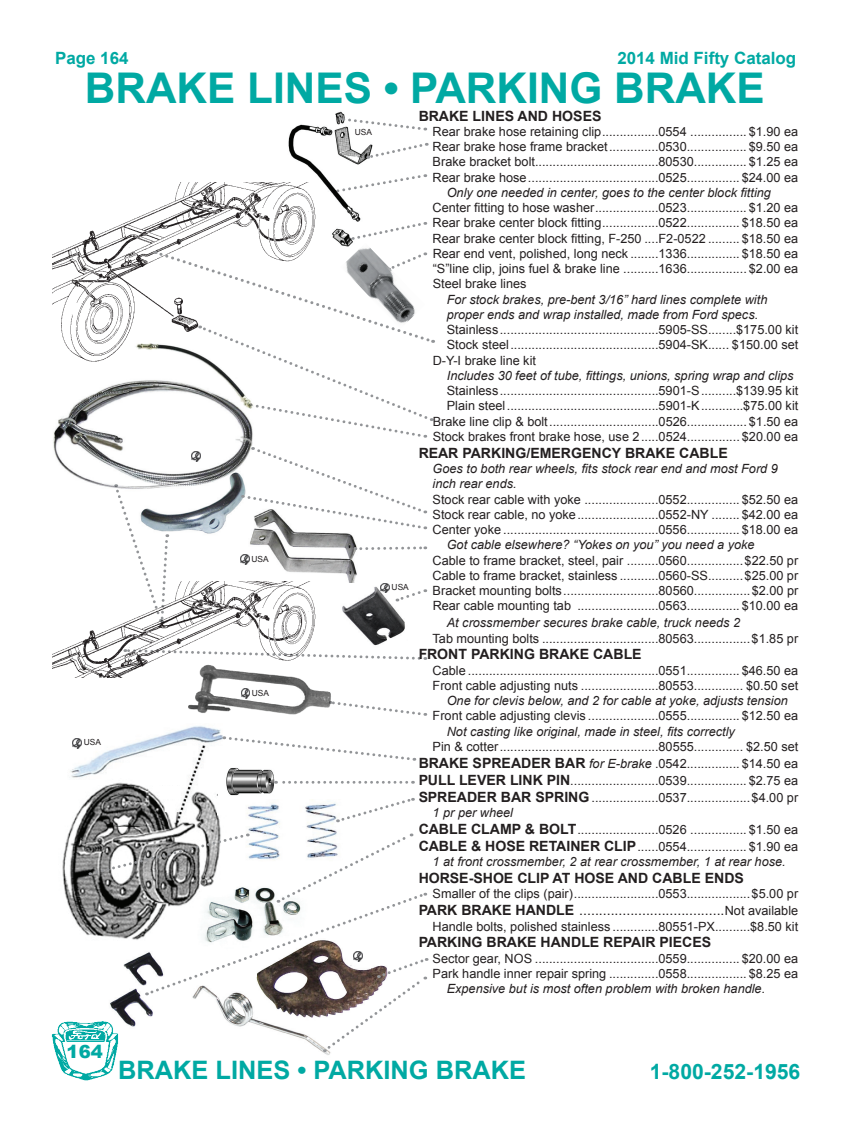
<style>
.page{position:relative;width:864px;height:1134px;background:#fff}
.page>*{position:absolute;margin:0;border:0;box-sizing:border-box;transform-origin:0 0}
.t1{font:700 42.3px "Arial";color:#00a9a3}
.t2{font:700 25.35px "Arial";color:#00a9a3}
.t3{font:700 21.15px "Arial";color:#00a9a3}
.t4{font:900 18px "Arial";color:#00a9a3}
.t5{font:700 16.95px "Arial";color:#00a9a3}
.t6{font:700 14.1px "Arial";color:#231f20}
.t7{font:14.1px "Arial";color:#231f20}
.t8{font:12.75px/15.3px "Arial";color:#231f20;text-align:justify}
.t9{font:italic 12.75px/15.3px "Arial";color:#231f20}
.t10{font:8.4px "Arial";color:#231f20}
.s1{font-weight:700;font-size:14.1px}
.s2{font-style:italic}
.s3{font-weight:700}
.s4{font-size:12.75px}
</style>
<div class="page">
<img style="left:52px;top:183px;width:255px;height:179px">
<img style="left:286px;top:111px;width:81px;height:137px">
<svg style="left:340px;top:116px;width:86px;height:16px"></svg>
<svg style="left:367px;top:143px;width:60px;height:16px"></svg>
<svg style="left:334px;top:173px;width:92px;height:21px"></svg>
<svg style="left:349px;top:221px;width:77px;height:21px"></svg>
<img style="left:131px;top:320px;width:24px;height:42px">
<img style="left:53px;top:380px;width:200px;height:108px">
<img style="left:137px;top:463px;width:105px;height:87px">
<img style="left:52px;top:582px;width:264px;height:95px">
<svg style="left:114px;top:484px;width:56px;height:139px"></svg>
<img style="left:248px;top:530px;width:109px;height:54px">
<img style="left:176px;top:661px;width:155px;height:54px">
<svg style="left:125px;top:648px;width:301px;height:13px"></svg>
<svg style="left:330px;top:700px;width:96px;height:16px"></svg>
<img style="left:62px;top:827px;width:159px;height:109px">
<img style="left:226px;top:767px;width:50px;height:29px">
<img style="left:247px;top:803px;width:91px;height:29px">
<svg style="left:338px;top:798px;width:75px;height:25px"></svg>
<svg style="left:276px;top:781px;width:137px;height:3px"></svg>
<svg style="left:223px;top:736px;width:192px;height:25px"></svg>
<svg style="left:241px;top:688px;width:9px;height:10px"></svg>
<img style="left:342px;top:584px;width:63px;height:62px">
<svg style="left:355px;top:545px;width:71px;height:7px"></svg>
<svg style="left:396px;top:589px;width:30px;height:14px"></svg>
<img style="left:70px;top:726px;width:152px;height:101px">
<svg style="left:73px;top:738px;width:9px;height:10px"></svg>
<svg style="left:241px;top:555px;width:8px;height:10px"></svg>
<svg style="left:242px;top:446px;width:184px;height:84px"></svg>
<svg style="left:192px;top:452px;width:8px;height:10px"></svg>
<svg style="left:89px;top:832px;width:338px;height:220px"></svg>
<svg style="left:381px;top:583px;width:8px;height:10px"></svg>
<svg style="left:155px;top:251px;width:279px;height:188px"></svg>
<img style="left:341px;top:243px;width:84px;height:86px">
<img style="left:51px;top:1021px;width:67px;height:60px">
<h3 class="t5" style="left:55px;top:47px;width:75px">Page 164</h3>
<h3 class="t5" style="left:617px;top:47px;width:180px">2014 Mid Fifty Catalog</h3>
<h1 class="t1" style="left:85px;top:60px;width:681px">BRAKE LINES • PARKING BRAKE</h1>
<p class="t10" style="left:84px;top:737px;width:19px">USA</p>
<p class="t10" style="left:251px;top:554px;width:19px">USA</p>
<p class="t10" style="left:252px;top:687px;width:19px">USA</p>
<p class="t10" style="left:355px;top:127px;width:19px">USA</p>
<p class="t10" style="left:392px;top:582px;width:19px">USA</p>
<p class="t6" style="left:418px;top:106px;width:185px">BRAKE LINES AND HOSES</p>
<p class="t8" style="left:433px;top:124px;width:367px">Rear brake hose retaining clip................0554 ................ $1.90 ea Rear brake hose frame bracket..............0530................. $9.50 ea Brake bracket bolt...................................80530............... $1.25 ea Rear brake hose.....................................0525............... $24.00 ea</p>
<p class="t9" style="left:447px;top:185px;width:326px">Only one needed in center, goes to the center block fitting</p>
<p class="t8" style="left:433px;top:200px;width:367px">Center fitting to hose washer..................0523................. $1.20 ea Rear brake center block fitting................0522............... $18.50 ea Rear brake center block fitting, F-250 ....F2-0522 ......... $18.50 ea Rear end vent, polished, long neck ........1336............... $18.50 ea “S”line clip, joins fuel &amp; brake line ..........1636................. $2.00 ea Steel brake lines</p>
<p class="t9" style="left:447px;top:292px;width:322px">For stock brakes, pre-bent 3/16” hard lines complete with proper ends and wrap installed, made from Ford specs.</p>
<p class="t8" style="left:447px;top:322px;width:353px">Stainless.............................................5905-SS........$175.00 kit</p>
<p class="t8" style="left:447px;top:337px;width:353px">Stock steel..........................................5904-SK...... $150.00 set</p>
<p class="t8" style="left:433px;top:353px;width:105px">D-Y-I brake line kit</p>
<p class="t9" style="left:447px;top:368px;width:348px">Includes 30 feet of tube, fittings, unions, spring wrap and clips</p>
<p class="t8" style="left:433px;top:383px;width:367px;text-align:right">Stainless.............................................5901-S..........$139.95 kit Plain steel...........................................5901-K............$75.00 kit Brake line clip &amp; bolt...............................0526................. $1.50 ea Stock brakes front brake hose, use 2.....0524............... $20.00 ea</p>
<p class="t6" style="left:418px;top:443px;width:311px">REAR PARKING/EMERGENCY BRAKE CABLE</p>
<p class="t9" style="left:433px;top:461px;width:347px">Goes to both rear wheels, fits stock rear end and most Ford 9 inch rear ends.</p>
<p class="t8" style="left:433px;top:492px;width:367px">Stock rear cable with yoke .....................0552............... $52.50 ea Stock rear cable, no yoke.......................0552-NY ........ $42.00 ea Center yoke ............................................0556............... $18.00 ea</p>
<p class="t9" style="left:447px;top:537px;width:309px">Got cable elsewhere? “Yokes on you” you need a yoke</p>
<p class="t8" style="left:433px;top:553px;width:367px">Cable to frame bracket, steel, pair .........0560................$22.50 pr Cable to frame bracket, stainless ...........0560-SS..........$25.00 pr Bracket mounting bolts...........................80560................$2.00 pr Rear cable mounting tab .......................0563............... $10.00 ea</p>
<p class="t9" style="left:447px;top:615px;width:295px">At crossmember secures brake cable, truck needs 2</p>
<p class="t8" style="left:433px;top:631px;width:367px">Tab mounting bolts .................................80563................$1.85 pr</p>
<p class="t6" style="left:418px;top:645px;width:225px">FRONT PARKING BRAKE CABLE</p>
<p class="t8" style="left:433px;top:663px;width:367px">Cable ......................................................0551............... $46.50 ea<br>Front cable adjusting nuts ......................80553.............. $0.50 set</p>
<p class="t9" style="left:447px;top:693px;width:343px">One for clevis below, and 2 for cable at yoke, adjusts tension</p>
<p class="t8" style="left:433px;top:708px;width:367px">Front cable adjusting clevis ....................0555............... $12.50 ea</p>
<p class="t9" style="left:447px;top:724px;width:290px">Not casting like original, made in steel, fits correctly</p>
<p class="t8" style="left:418px;top:738px;width:381px;line-height:17px;text-indent:14px">Pin &amp; cotter.............................................80555.............. $2.50 set <span class="s1">BRAKE SPREADER BAR</span> <span class="s2">for E-brake</span> .0542............... $14.50 ea <span class="s1">PULL LEVER LINK PIN</span>.........................0539................. $2.75 ea <span class="s1">SPREADER BAR SPRING</span> ...................0537..................$4.00 pr</p>
<p class="t8" style="left:418px;top:804px;width:381px;line-height:17px;text-align:left;text-indent:14px"><span class="s2">1 pr per wheel<br></span><span class="s1">CABLE CLAMP &amp; BOLT</span>.......................0526 ................ $1.50 ea<br><span class="s1">CABLE &amp; HOSE RETAINER CLIP</span>......0554................. $1.90 ea</p>
<p class="t9" style="left:433px;top:854px;width:355px">1 at front crossmember, 2 at rear crossmember, 1 at rear hose.</p>
<p class="t6" style="left:418px;top:869px;width:327px">HORSE-SHOE CLIP AT HOSE AND CABLE ENDS</p>
<p class="t8" style="left:433px;top:886px;width:367px">Smaller of the clips (pair)........................0553..................$5.00 pr</p>
<p class="t7" style="left:418px;top:901px;width:381px"><span class="s3">PARK BRAKE HANDLE</span> .....................................<span class="s4">Not available</span></p>
<p class="t8" style="left:433px;top:919px;width:367px">Handle bolts, polished stainless .............80551-PX..........$8.50 kit</p>
<p class="t6" style="left:418px;top:933px;width:294px">PARKING BRAKE HANDLE REPAIR PIECES</p>
<p class="t8" style="left:433px;top:951px;width:367px">Sector gear, NOS ...................................0559............... $20.00 ea<br>Park handle inner repair spring ..............0558................. $8.25 ea</p>
<p class="t9" style="left:447px;top:981px;width:320px">Expensive but is most often problem with broken handle.</p>
<h3 class="t4" style="left:67px;top:1039px;width:38px">164</h3>
<h2 class="t2" style="left:118px;top:1053px;width:409px">BRAKE LINES • PARKING BRAKE</h2>
<h3 class="t3" style="left:650px;top:1058px;width:152px">1-800-252-1956</h3>
</div>
